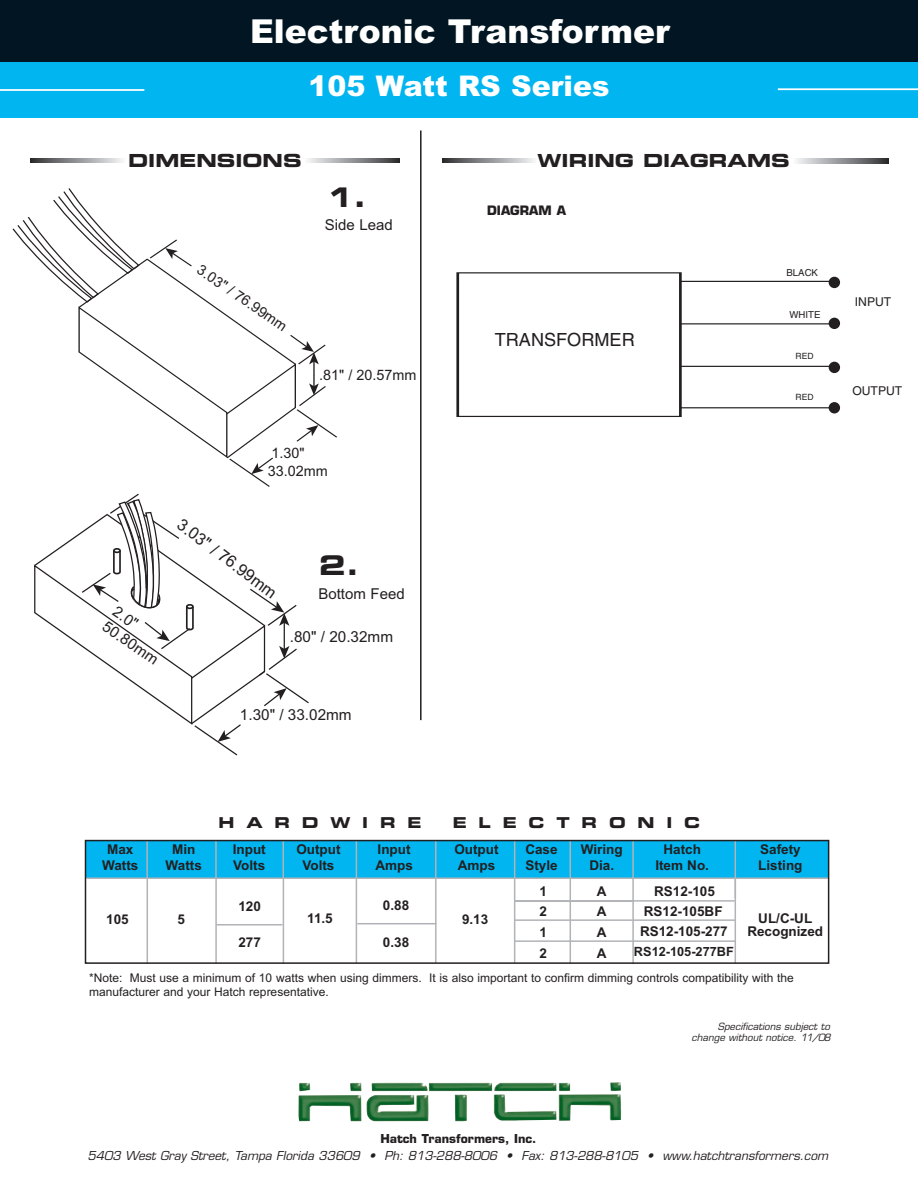
<style>
.page{position:relative;width:918px;height:1188px;background:#fff}
.page>*{position:absolute;margin:0;border:0;box-sizing:border-box;transform-origin:0 0}
.t1{font:900 33px "Arial";color:#fff}
.t2{font:900 28.5px "Arial";color:#fff}
.t3{font:27px "Eurostile Bold Extended Two";color:#231f20}
.t4{font:22.5px "Helvetica";color:#231f20}
.t5{font:18.15px "Helvetica";color:#231f20}
.t6{font:18px "Eurostile Bold Extended Two";color:#231f20}
.t7{font:16.5px "Arial";color:#231f20}
.t8{font:15.3px/18.3px "Arial";color:#231f20}
.t9{font:15px "Arial";color:#231f20}
.t10{font:15px "Eurostile Bold Extended Two";letter-spacing:.79em;color:#231f20}
.t11{font:14.4px/18px "Arial";color:#231f20}
.t12{font:14.25px "Helvetica";color:#231f20}
.t13{font:700 13.5px/16.2px "Arial";color:#231f20;text-align:center}
.t14{font:700 12.75px "Arial";color:#231f20}
.t15{font:700 12.6px "Eurostile";color:#231f20}
.t16{font:12.15px "Helvetica";color:#231f20}
.t17{font:12px/14.4px "Arial";color:#231f20}
.t18{font:italic 12px "Eurostile";color:#231f20}
.t19{font:700 12px "Eurostile";color:#231f20}
.t20{font:italic 9.75px/11.7px "Eurostile";color:#231f20;text-align:right}
.t21{font:9.6px "Helvetica";color:#231f20}
.t22{font:8.55px "Helvetica";color:#231f20}
.s1{font-style:inherit}
</style>
<div class="page">
<div style="left:85px;top:840px;width:743px;height:38px;background:#00b5f0"></div>
<div style="left:0;top:61px;width:918px;height:56px;background:#00b5f0"></div>
<div style="left:0;top:0;width:918px;height:62px;background:#011622"></div>
<img style="left:298px;top:1082px;width:323px;height:40px">
<hr style="left:0;top:89px;width:144px;height:2px;background:#fff">
<hr style="left:778px;top:88px;width:140px;height:2px;background:#fff">
<svg style="left:30px;top:158px;width:92px;height:4px"></svg>
<svg style="left:308px;top:159px;width:92px;height:4px"></svg>
<svg style="left:442px;top:159px;width:92px;height:4px"></svg>
<svg style="left:796px;top:159px;width:93px;height:4px"></svg>
<hr style="left:420px;top:130px;width:2px;height:590px;background:#231f20">
<hr style="left:146px;top:840px;width:2px;height:39px;background:#b2b3b7">
<hr style="left:215px;top:841px;width:2px;height:38px;background:#b2b3b7">
<hr style="left:283px;top:840px;width:1px;height:40px;background:#b2b3b7">
<hr style="left:147px;top:879px;width:1px;height:85px;background:#b2b3b7">
<hr style="left:215px;top:879px;width:2px;height:85px;background:#b2b3b7">
<hr style="left:283px;top:879px;width:1px;height:85px;background:#b2b3b7">
<hr style="left:356px;top:841px;width:1px;height:123px;background:#b2b3b7">
<hr style="left:435px;top:841px;width:2px;height:122px;background:#b2b3b7">
<hr style="left:514px;top:841px;width:1px;height:122px;background:#b2b3b7">
<hr style="left:570px;top:841px;width:1px;height:122px;background:#b2b3b7">
<hr style="left:514px;top:919px;width:221px;height:2px;background:#b2b3b7">
<hr style="left:515px;top:940px;width:221px;height:2px;background:#b2b3b7">
<hr style="left:216px;top:924px;width:66px;height:2px;background:#b2b3b7">
<hr style="left:357px;top:923px;width:79px;height:1px;background:#b2b3b7">
<hr style="left:515px;top:900px;width:220px;height:2px;background:#b2b3b7">
<hr style="left:735px;top:840px;width:1px;height:124px;background:#b2b3b7">
<hr style="left:632px;top:841px;width:2px;height:123px;background:#b2b3b7">
<svg style="left:13px;top:188px;width:324px;height:299px"></svg>
<svg style="left:34px;top:494px;width:275px;height:261px"></svg>
<div style="left:457px;top:272px;width:224px;height:145px;border:2px solid #231f20"></div>
<hr style="left:680px;top:280px;width:154px;height:2px;background:#231f20">
<hr style="left:680px;top:323px;width:156px;height:2px;background:#231f20">
<hr style="left:680px;top:365px;width:156px;height:2px;background:#231f20">
<hr style="left:680px;top:407px;width:156px;height:2px;background:#231f20">
<div style="left:829px;top:277px;width:11px;height:11px;background:#231f20;border-radius:50%"></div>
<div style="left:829px;top:318px;width:11px;height:11px;background:#231f20;border-radius:50%"></div>
<div style="left:829px;top:362px;width:11px;height:11px;background:#231f20;border-radius:50%"></div>
<div style="left:829px;top:402px;width:11px;height:11px;background:#231f20;border-radius:50%"></div>
<hr style="left:86px;top:877px;width:743px;height:2px;background:#b2b3b7">
<div style="left:85px;top:840px;width:744px;height:124px;border:2px solid #231f20"></div>
<h1 class="t1" style="left:250px;top:12px;width:421px">Electronic Transformer</h1>
<h2 class="t2" style="left:308px;top:69px;width:303px">105 Watt RS Series</h2>
<h3 class="t6" style="left:128px;top:153px;width:175px">DIMENSIONS</h3>
<h3 class="t6" style="left:538px;top:154px;width:254px">WIRING DIAGRAMS</h3>
<p class="t11" style="left:204px;top:261px;width:107px;rotate:34deg">3 03" / 76 99mm</p>
<h3 class="t3" style="left:326px;top:187px;width:42px">1.</h3>
<p class="t9" style="left:325px;top:216px;width:69px">Side Lead</p>
<p class="t11" style="left:319px;top:366px;width:99px">.81" / 20.57mm</p>
<p class="t8" style="left:120px;top:602px;width:60px;rotate:34deg">2 0"<br>50 80m m</p>
<p class="t11" style="left:268px;top:444px;width:62px">1.30"<br>33.02mm</p>
<p class="t7" style="left:185px;top:515px;width:116px;rotate:37deg">3 03"/76 99m m</p>
<h3 class="t3" style="left:319px;top:555px;width:42px">2.</h3>
<p class="t9" style="left:318px;top:585px;width:88px">Bottom Feed</p>
<h3 class="t4" style="left:344px;top:591px;width:17px">B</h3>
<p class="t8" style="left:290px;top:627px;width:105px">.80" / 20.32mm</p>
<p class="t8" style="left:240px;top:706px;width:113px">1.30" / 33.02mm</p>
<p class="t15" style="left:487px;top:206px;width:80px">DIAGRAM A</p>
<h3 class="t5" style="left:495px;top:333px;width:142px">TRANSFORMER</h3>
<p class="t21" style="left:786px;top:270px;width:33px">BLACK</p>
<p class="t21" style="left:789px;top:311px;width:33px">WHITE</p>
<p class="t22" style="left:796px;top:353px;width:20px">RED</p>
<p class="t22" style="left:796px;top:394px;width:20px">RED</p>
<p class="t16" style="left:855px;top:297px;width:38px">INPUT</p>
<p class="t16" style="left:852px;top:386px;width:52px">OUTPUT</p>
<p class="t10" style="left:219px;top:817px;width:205px">HARDWIRE</p>
<p class="t10" style="left:453px;top:817px;width:249px">ELECTRONIC</p>
<p class="t13" style="left:102px;top:841px;width:38px">Max<br>Watts</p>
<p class="t13" style="left:166px;top:841px;width:38px">Min<br>Watts</p>
<p class="t13" style="left:233px;top:841px;width:34px;text-align:left">Input<br>Volts</p>
<p class="t13" style="left:296px;top:841px;width:46px">Output<br>Volts</p>
<p class="t13" style="left:375px;top:841px;width:39px;text-align:left">Input<br>Amps</p>
<p class="t13" style="left:454px;top:841px;width:46px;text-align:left">Output<br>Amps</p>
<p class="t13" style="left:525px;top:841px;width:34px;text-align:left">Case<br>Style</p>
<p class="t13" style="left:581px;top:841px;width:43px">Wiring<br>Dia.</p>
<p class="t13" style="left:655px;top:841px;width:55px">Hatch<br>Item No.</p>
<p class="t13" style="left:758px;top:841px;width:46px;text-align:left">Safety<br>Listing</p>
<p class="t13" style="left:106px;top:911px;width:24px">105</p>
<p class="t13" style="left:177px;top:911px;width:9px">5</p>
<p class="t13" style="left:238px;top:898px;width:24px">120</p>
<p class="t13" style="left:238px;top:934px;width:24px">277</p>
<p class="t13" style="left:307px;top:910px;width:27px">11.5</p>
<p class="t13" style="left:383px;top:897px;width:28px">0.88</p>
<p class="t13" style="left:383px;top:935px;width:28px">0.38</p>
<p class="t13" style="left:462px;top:912px;width:28px">9.13</p>
<p class="t13" style="left:644px;top:880px;width:80px;line-height:20.9px">RS12-105<br>RS12-105BF</p>
<p class="t13" style="left:640px;top:923px;width:89px">RS12-105-277</p>
<p class="t13" style="left:540px;top:884px;width:9px">1</p>
<p class="t13" style="left:597px;top:884px;width:11px">A</p>
<p class="t13" style="left:540px;top:903px;width:9px">2</p>
<p class="t13" style="left:597px;top:903px;width:11px">A</p>
<p class="t13" style="left:540px;top:924px;width:9px">1</p>
<p class="t13" style="left:597px;top:924px;width:11px">A</p>
<p class="t13" style="left:540px;top:945px;width:9px">2</p>
<p class="t13" style="left:597px;top:945px;width:11px">A</p>
<p class="t14" style="left:634px;top:945px;width:101px">RS12-105-277BF</p>
<p class="t13" style="left:747px;top:911px;width:77px;line-height:13.5px">UL/C-UL<br>Recognized</p>
<p class="t12" style="left:646px;top:954px;width:112px">TRANSFORMER</p>
<p class="t17" style="left:89px;top:970px;width:706px">*Note: Must use a minimum of 10 watts when using dimmers. It is also important to confirm dimming controls compatibility with the manufacturer and your Hatch representative.</p>
<p class="t20" style="left:692px;top:1021px;width:143px">Specifications subject to change without notice. <span class="s1">11/08</span></p>
<p class="t19" style="left:380px;top:1134px;width:158px">Hatch Transformers, Inc.</p>
<p class="t18" style="left:88px;top:1151px;width:742px">5403 West Gray Street, Tampa Florida 33609 • Ph: 813-288-8006 • Fax: 813-288-8105 • www.hatchtransformers.com</p>
</div>
